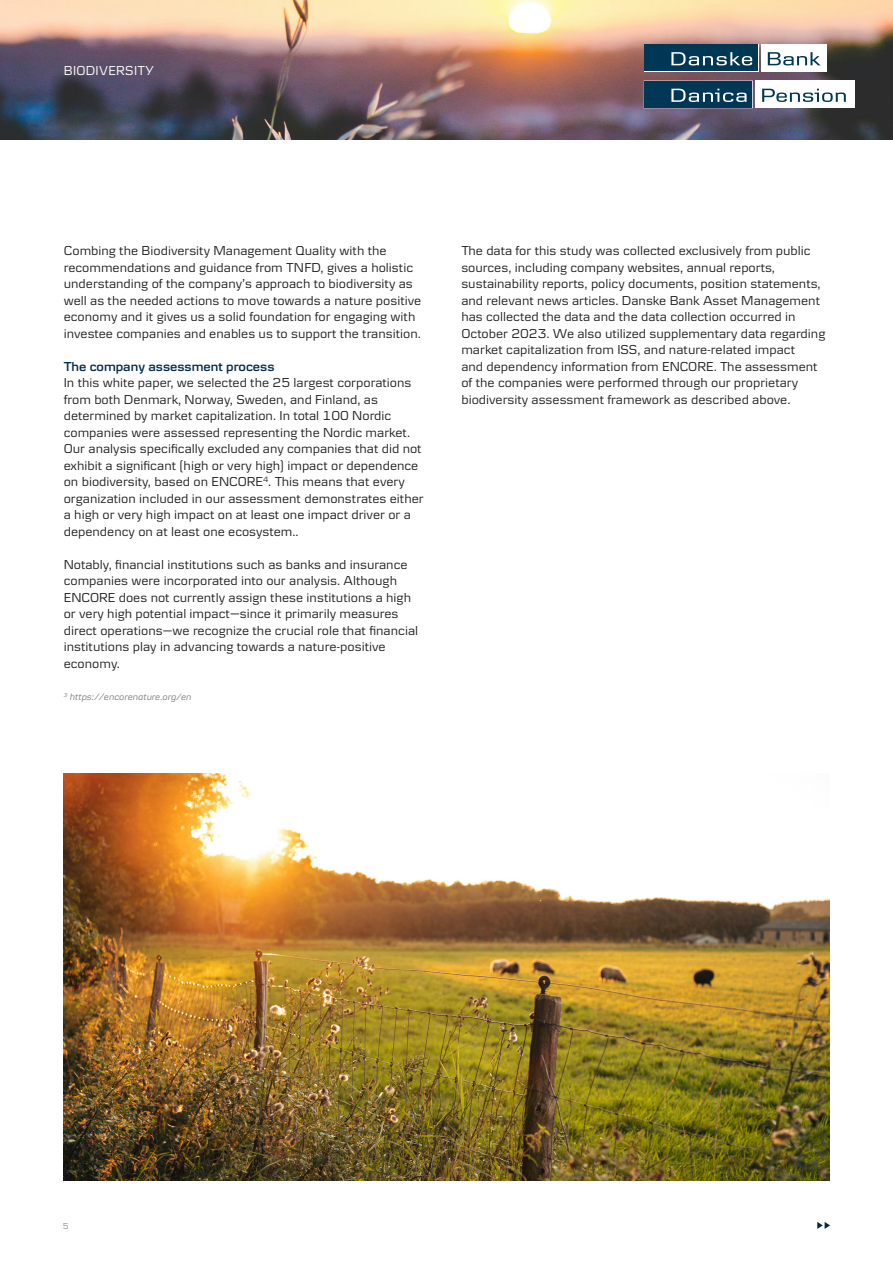
<style>
.page{position:relative;width:893px;height:1263px;background:#fff}
.page>*{position:absolute;margin:0;border:0;box-sizing:border-box;transform-origin:0 0}
.DB_Newsletter_Bodycopy_Black{font:13.5px/16.5px "Danske Textv 2";color:#231f20}
.DB_Newsletter_Bodycopy_Black-2{font:600 13.5px "Danske Textv 2";color:#00284a}
.DB_Newsletter_Bodycopy_Black_Breaker_Rul{font:13.5px "Danske Textv 2";letter-spacing:.02em;color:#fff}
.DB_Newsletter_Bodycopy_Black-3{font:italic 9.75px "Danske Textv 2";color:#7e817d}
.DB_A4_Pagina_Gray_Left{font:9px "Danske Textv 2";color:#869292}
</style>
<div class="page">
<svg style="left:817px;top:1222px;width:13px;height:7px"></svg>
<img style="left:63px;top:774px;width:767px;height:406px">
<img style="left:0;top:0;width:893px;height:140px">
<div style="left:761px;top:44px;width:66px;height:28px;background:#fff"></div>
<svg style="left:644px;top:44px;width:115px;height:28px"></svg>
<div style="left:644px;top:45px;width:114px;height:26px;background:#003755"></div>
<svg style="left:671px;top:52px;width:81px;height:13px"></svg>
<svg style="left:768px;top:52px;width:52px;height:13px"></svg>
<div style="left:756px;top:81px;width:99px;height:27px;background:#fff"></div>
<svg style="left:644px;top:81px;width:109px;height:27px;background:#1b4c67"></svg>
<svg style="left:762px;top:89px;width:84px;height:13px"></svg>
<p class="DB_Newsletter_Bodycopy_Black_Breaker_Rul" style="left:64px;top:62px;width:91px">BIODIVERSITY</p>
<p class="DB_Newsletter_Bodycopy_Black" style="left:64px;top:242px;width:359px">Combing the Biodiversity Management Quality with the recommendations and guidance from TNFD, gives a holistic understanding of the company’s approach to biodiversity as well as the needed actions to move towards a nature positive economy and it gives us a solid foundation for engaging with investee companies and enables us to support the transition.</p>
<p class="DB_Newsletter_Bodycopy_Black-2" style="left:64px;top:359px;width:212px">The company assessment process</p>
<p class="DB_Newsletter_Bodycopy_Black" style="left:64px;top:374px;width:361px">In this white paper, we selected the 25 largest corporations from both Denmark, Norway, Sweden, and Finland, as determined by market capitalization. In total 100 Nordic companies were assessed representing the Nordic market.<br>Our analysis specifically excluded any companies that did not exhibit a significant (high or very high) impact or dependence on biodiversity, based on ENCORE<sup>4</sup>. This means that every organization included in our assessment demonstrates either a high or very high impact on at least one impact driver or a dependency on at least one ecosystem..</p>
<p class="DB_Newsletter_Bodycopy_Black" style="left:64px;top:556px;width:356px">Notably, financial institutions such as banks and insurance companies were incorporated into our analysis. Although ENCORE does not currently assign these institutions a high or very high potential impact—since it primarily measures direct operations—we recognize the crucial role that financial institutions play in advancing towards a nature-positive economy.</p>
<p class="DB_Newsletter_Bodycopy_Black-3" style="left:64px;top:691px;width:129px"><sup>3</sup> https://encorenature.org/en</p>
<p class="DB_Newsletter_Bodycopy_Black" style="left:461px;top:242px;width:365px">The data for this study was collected exclusively from public sources, including company websites, annual reports, sustainability reports, policy documents, position statements, and relevant news articles. Danske Bank Asset Management has collected the data and the data collection occurred in October 2023. We also utilized supplementary data regarding market capitalization from ISS, and nature-related impact<br>and dependency information from ENCORE. The assessment of the companies were performed through our proprietary biodiversity assessment framework as described above.</p>
<p class="DB_A4_Pagina_Gray_Left" style="left:63px;top:1221px;width:7px">5</p>
</div>
